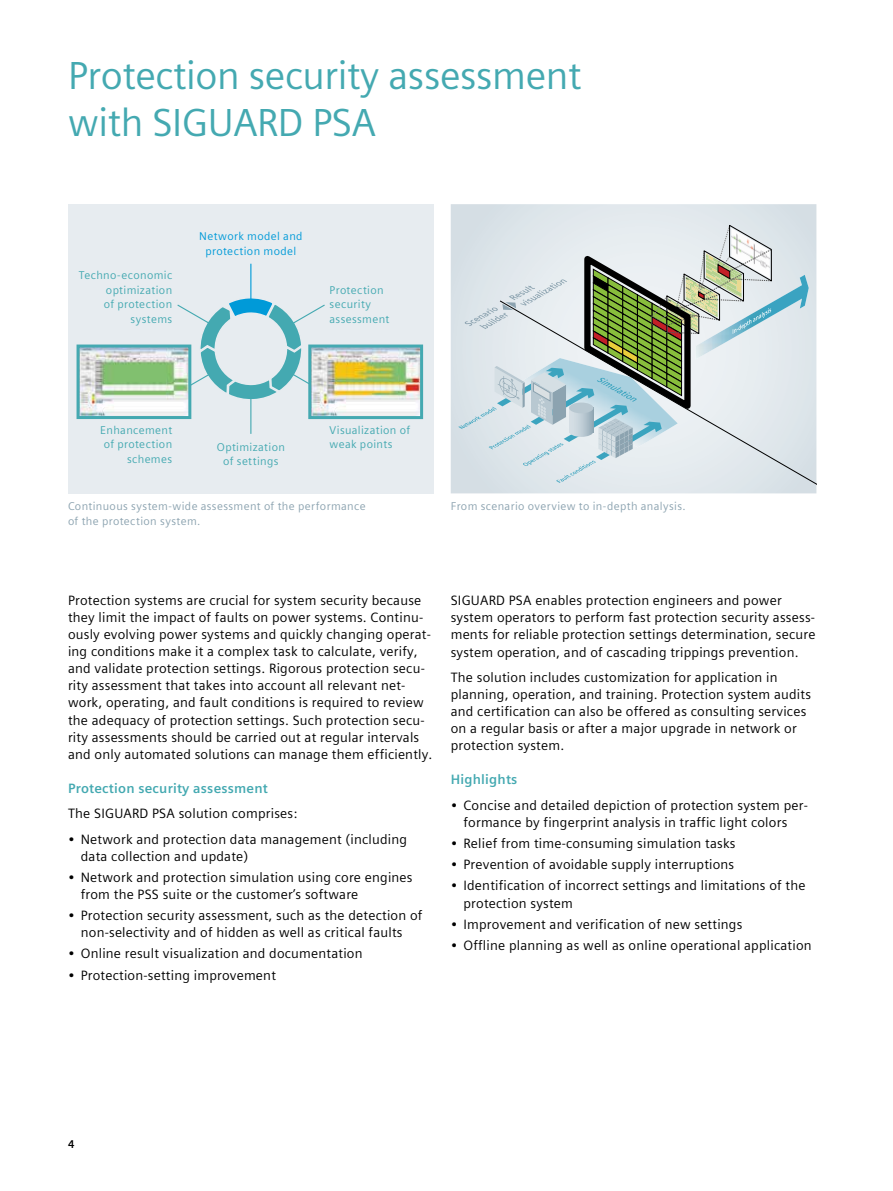
<style>
.page{position:relative;width:893px;height:1191px;background:#fff}
.page>*{position:absolute;margin:0;border:0;box-sizing:border-box;transform-origin:0 0}
.t1{font:39px/46.8px "Siemens Sans Global";letter-spacing:-.01em;color:#44a9b1}
.t2{font:13.5px/17px "Siemens Sans Global";letter-spacing:.015em;color:#000}
.t3{font:700 13.5px "Siemens Sans Global";letter-spacing:.015em;color:#44a9b1}
.t4{font:11.25px/14.9px "Siemens Sans Global";letter-spacing:.035em;color:#44a9b1}
.t5{font:11.25px/14.9px "Siemens Sans Global";letter-spacing:.035em;color:#8ca3b0}
.t6{font:11.25px/14.9px "Siemens Sans Global";letter-spacing:.035em;color:#009ad8;text-align:center}
.t7{font:700 11.25px "Siemens Sans Global";color:#000}
</style>
<div class="page">
<div style="left:68px;top:204px;width:366px;height:289px;background:#e7ecf0"></div>
<svg style="left:451px;top:204px;width:365px;height:289px;background:#dbe3e8"></svg>
<img style="left:772px;top:275px;width:37px;height:25px">
<svg style="left:499px;top:300px;width:317px;height:193px;background:#d9e2e8"></svg>
<svg style="left:458px;top:224px;width:314px;height:259px;background:#c6d2ce"></svg>
<hr style="left:250px;top:264px;width:1px;height:42px;background:#009ad8">
<hr style="left:250px;top:391px;width:1px;height:43px;background:#44a9b1">
<svg style="left:76px;top:297px;width:348px;height:123px"></svg>
<h1 class="t1" style="left:68px;top:53px;width:515px">Protection security assessment with SIGUARD PSA</h1>
<p class="t4" style="left:79px;top:267px;width:95px;text-align:right">Techno-economic optimization<br>of protection systems</p>
<p class="t6" style="left:199px;top:229px;width:105px">Network model and protection model</p>
<p class="t4" style="left:330px;top:282px;width:61px">Protection security assessment</p>
<p class="t4" style="left:100px;top:422px;width:73px;text-align:right">Enhancement of protection schemes</p>
<p class="t4" style="left:217px;top:439px;width:70px;text-align:center">Optimization of settings</p>
<p class="t4" style="left:330px;top:422px;width:82px">Visualization of weak points</p>
<p class="t5" style="left:68px;top:499px;width:299px">Continuous system-wide assessment of the performance of the protection system.</p>
<p class="t5" style="left:451px;top:499px;width:236px">From scenario overview to in-depth analysis.</p>
<p class="t2" style="left:68px;top:592px;width:366px">Protection systems are crucial for system security because they limit the impact of faults on power systems. Continu&shy;ously evolving power systems and quickly changing operat&shy;ing conditions make it a complex task to calculate, verify, and validate protection settings. Rigorous protection secu&shy;rity assessment that takes into account all relevant net&shy;work, operating, and fault conditions is required to review the adequacy of protection settings. Such protection secu&shy;rity assessments should be carried out at regular intervals and only automated solutions can manage them efficiently.</p>
<p class="t3" style="left:68px;top:777px;width:201px">Protection security assessment</p>
<p class="t2" style="left:68px;top:805px;width:231px">The SIGUARD PSA solution comprises:</p>
<p class="t2" style="left:81px;top:830px;width:328px;text-indent:-13px">• Network and protection data management (including data collection and update)</p>
<p class="t2" style="left:81px;top:869px;width:333px;text-indent:-13px">• Network and protection simulation using core engines from the PSS suite or the customer’s software</p>
<p class="t2" style="left:68px;top:907px;width:356px;text-align:center">• Protection security assessment, such as the detection of non-selectivity and of hidden as well as critical faults</p>
<p class="t2" style="left:68px;top:945px;width:296px">• Online result visualization and documentation</p>
<p class="t2" style="left:68px;top:966px;width:209px">• Protection-setting improvement</p>
<p class="t2" style="left:451px;top:592px;width:366px">SIGUARD PSA enables protection engineers and power system operators to perform fast protection security assess&shy;ments for reliable protection settings determination, secure system operation, and of cascading trippings prevention.</p>
<p class="t2" style="left:451px;top:669px;width:362px">The solution includes customization for application in planning, operation, and training. Protection system audits and certification can also be offered as consulting services on a regular basis or after a major upgrade in network or protection system.</p>
<p class="t3" style="left:451px;top:769px;width:68px">Highlights</p>
<p class="t2" style="left:451px;top:796px;width:359px;text-align:center">• Concise and detailed depiction of protection system per&shy;formance by fingerprint analysis in traffic light colors</p>
<p class="t2" style="left:451px;top:835px;width:286px">• Relief from time-consuming simulation tasks</p>
<p class="t2" style="left:451px;top:856px;width:285px">• Prevention of avoidable supply interruptions</p>
<p class="t2" style="left:463px;top:877px;width:343px;text-indent:-13px">• Identification of incorrect settings and limitations of the protection system</p>
<p class="t2" style="left:451px;top:915px;width:293px">• Improvement and verification of new settings</p>
<p class="t2" style="left:451px;top:937px;width:362px">• Offline planning as well as online operational application</p>
<p class="t7" style="left:68px;top:1135px;width:8px">4</p>
</div>
